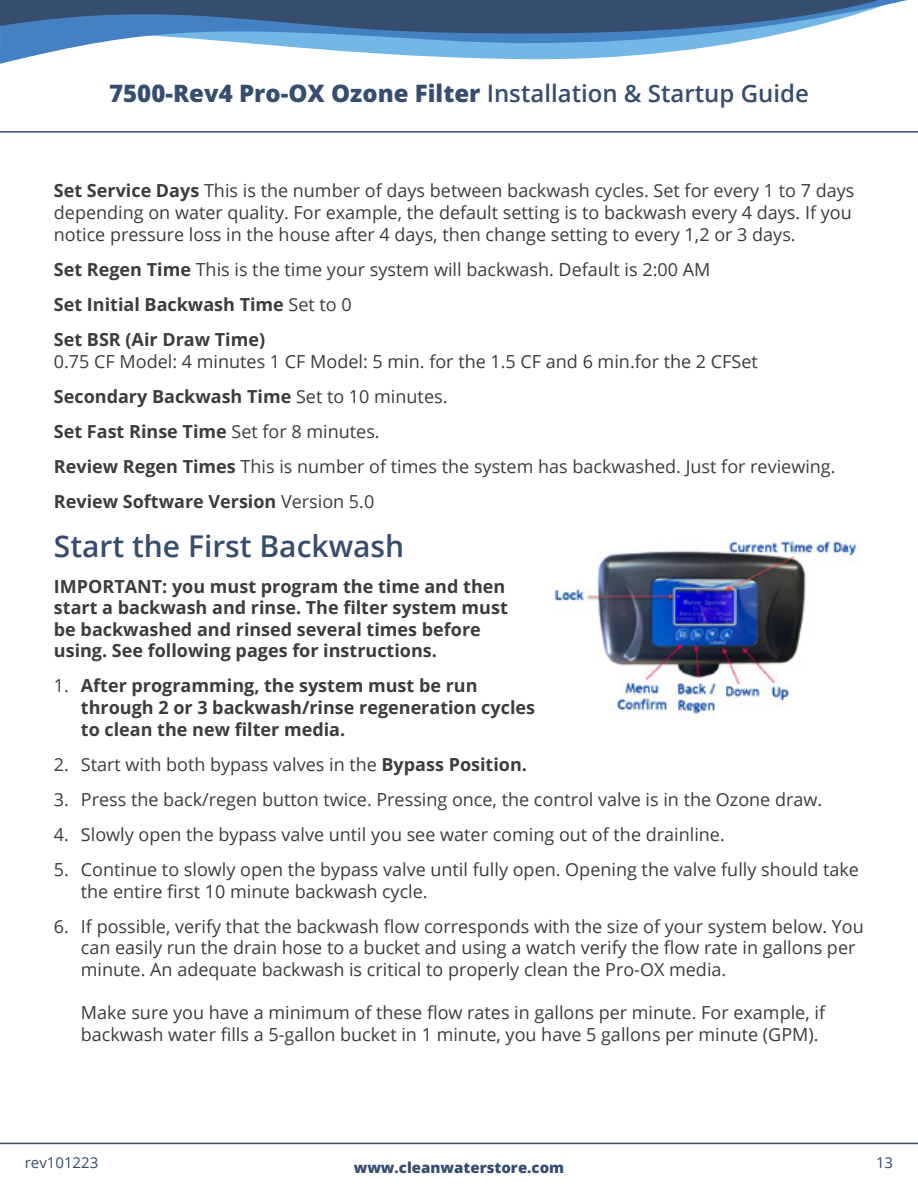
<style>
.page{position:relative;width:918px;height:1188px;background:#fff}
.page>*{position:absolute;margin:0;border:0;box-sizing:border-box;transform-origin:0 0}
.t1{font:600 30px "Open Sans";color:#364d70}
.t2{font:800 24px "Open Sans";color:#364d70}
.t3{font:18px/21.6px "Open Sans";color:#3c3c3d}
.t4{font:700 18px/21.6px "Open Sans";color:#3c3c3d}
.t5{font:800 15px "Open Sans";color:#354d70}
.t6{font:15px "Open Sans";color:#354d70}
.s1{font-weight:600}
.s2{font-weight:700}
.s3{font-weight:400}
</style>
<div class="page">
<svg style="left:0;top:131px;width:918px;height:2px;background:#667893"></svg>
<svg style="left:0;top:0;width:907px;height:64px"></svg>
<svg style="left:0;top:1143px;width:918px;height:2px;background:#8695aa"></svg>
<img style="left:554px;top:540px;width:303px;height:178px">
<h2 class="t2" style="left:109px;top:77px;width:701px">7500-Rev4 Pro-OX Ozone Filter <span class="s1">Installation &amp; Startup Guide</span></h2>
<p class="t3" style="left:54px;top:180px;width:802px"><span class="s2">Set Service Days</span> This is the number of days between backwash cycles. Set for every 1 to 7 days depending on water quality. For example, the default setting is to backwash every 4 days. If you notice pressure loss in the house after 4 days, then change setting to every 1,2 or 3 days.</p>
<p class="t3" style="left:54px;top:251px;width:658px;line-height:35.1px"><span class="s2">Set Regen Time</span> This is the time your system will backwash. Default is 2:00 AM<br><span class="s2">Set Initial Backwash Time</span> Set to 0<br><span class="s2">Set BSR (Air Draw Time)</span></p>
<p class="t3" style="left:54px;top:343px;width:783px;line-height:35.1px">0.75 CF Model: 4 minutes 1 CF Model: 5 min. for the 1.5 CF and 6 min.for the 2 CFSet <span class="s2">Secondary Backwash Time</span> Set to 10 minutes.<br><span class="s2">Set Fast Rinse Time</span> Set for 8 minutes.<br><span class="s2">Review Regen Times</span> This is number of times the system has backwashed. Just for reviewing.<br><span class="s2">Review Software Version</span> Version 5.0</p>
<h1 class="t1" style="left:54px;top:526px;width:352px">Start the First Backwash</h1>
<p class="t4" style="left:54px;top:575px;width:455px">IMPORTANT: you must program the time and then start a backwash and rinse. The filter system must be backwashed and rinsed several times before using. See following pages for instructions.</p>
<p class="t4" style="left:81px;top:675px;width:456px;text-indent:-27px"><span class="s3">1.</span> After programming, the system must be run through 2 or 3 backwash/rinse regeneration cycles to clean the new filter media.</p>
<p class="t3" style="left:54px;top:753px;width:475px">2. Start with both bypass valves in the <span class="s2">Bypass Position.</span></p>
<p class="t3" style="left:54px;top:788px;width:770px">3. Press the back/regen button twice. Pressing once, the control valve is in the Ozone draw.</p>
<p class="t3" style="left:54px;top:823px;width:672px">4. Slowly open the bypass valve until you see water coming out of the drainline.</p>
<p class="t3" style="left:81px;top:858px;width:780px;text-indent:-27px">5. Continue to slowly open the bypass valve until fully open. Opening the valve fully should take the entire first 10 minute backwash cycle.</p>
<p class="t3" style="left:81px;top:915px;width:785px;text-indent:-27px">6. If possible, verify that the backwash flow corresponds with the size of your system below. You can easily run the drain hose to a bucket and using a watch verify the flow rate in gallons per minute. An adequate backwash is critical to properly clean the Pro-OX media.</p>
<p class="t3" style="left:81px;top:1001px;width:746px">Make sure you have a minimum of these flow rates in gallons per minute. For example, if backwash water fills a 5-gallon bucket in 1 minute, you have 5 gallons per minute (GPM).</p>
<p class="t6" style="left:25px;top:1153px;width:75px">rev101223</p>
<p class="t5" style="left:354px;top:1157px;width:212px">www.cleanwaterstore.com</p>
<p class="t6" style="left:876px;top:1153px;width:19px">13</p>
</div>
